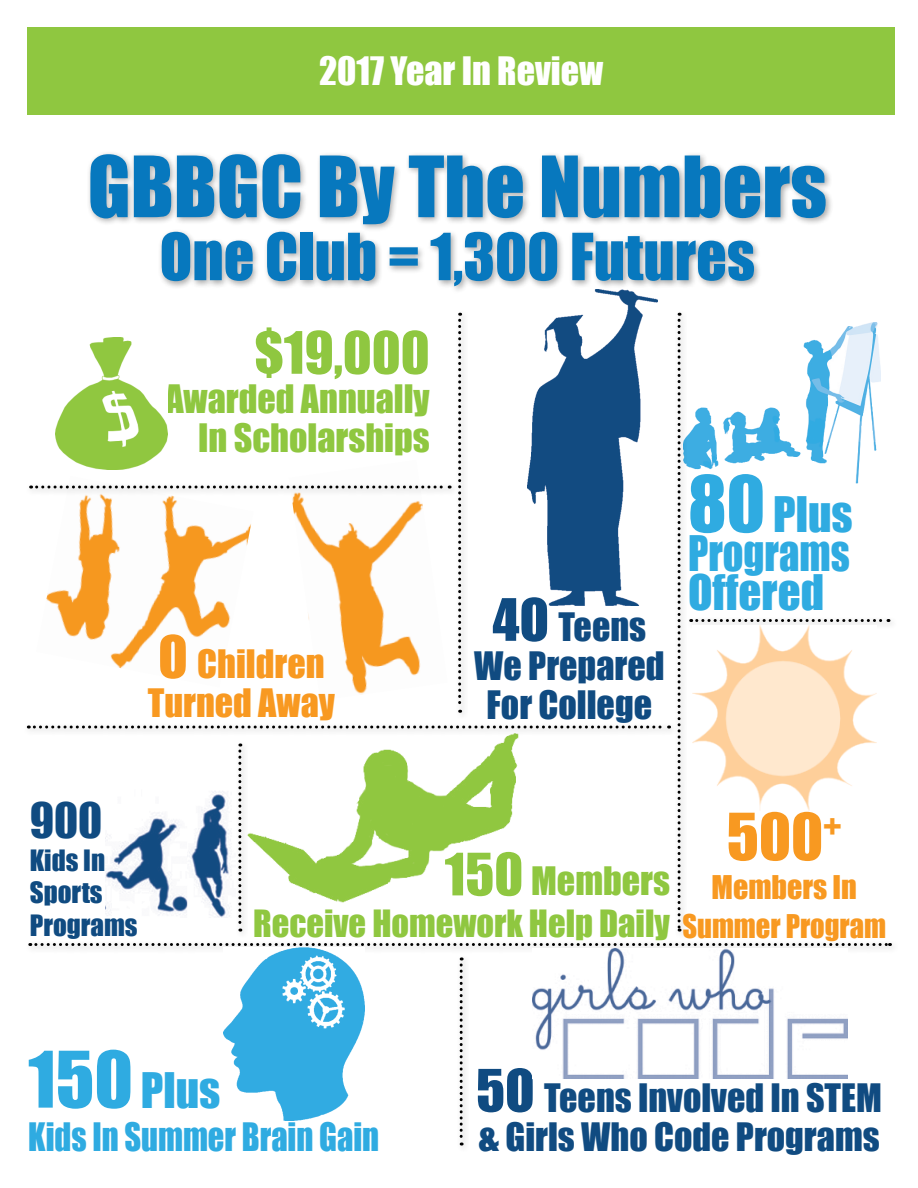
<style>
.page{position:relative;width:918px;height:1188px;background:#fff}
.page>*{position:absolute;margin:0;border:0;box-sizing:border-box;transform-origin:0 0}
.t1{font:78px "Impact";color:#0778be}
.t2{font:60px "Impact";color:#0778be}
.t3{font:60px "Impact";color:#f89921}
.t4{font:54px "Impact";color:#8fc740}
.t5{font:45px/39px "Impact";color:#2fabe1;text-align:justify}
.t6{font:45px "Impact";color:#104b81}
.t7{font:36px/39px "Impact";color:#104b81}
.t8{font:36px/39px "Impact";color:#8fc740;text-align:right}
.t9{font:36px "Impact";color:#2fabe1;scale:.9 1}
.t10{font:36px/39px "Impact";color:#f89921}
.t11{font:36px "Impact";color:#fff}
.t12{font:34.5px "Impact";color:#8fc740}
.t13{font:30px/39px "Impact";color:#f89921;text-align:center}
.t14{font:27px/32.4px "Impact";color:#104b81}
.s1{font-size:54px}
.s2{font-size:72px}
</style>
<div class="page">
<img style="left:249px;top:736px;width:270px;height:166px">
<img style="left:689px;top:322px;width:191px;height:162px">
<img style="left:46px;top:496px;width:205px;height:173px">
<img style="left:292px;top:496px;width:131px;height:199px">
<img style="left:106px;top:791px;width:125px;height:127px">
<div style="left:25px;top:940px;width:873px;height:14px;background:#fafafa"></div>
<svg style="left:30px;top:943px;width:860px;height:3px"></svg>
<div style="left:23px;top:722px;width:655px;height:14px;background:#f9f9f9"></div>
<svg style="left:28px;top:726px;width:642px;height:3px"></svg>
<div style="left:26px;top:482px;width:432px;height:14px;background:#f7f7f7"></div>
<svg style="left:31px;top:486px;width:419px;height:3px"></svg>
<div style="left:455px;top:309px;width:14px;height:411px;background:#f8f8f8"></div>
<svg style="left:458px;top:313px;width:3px;height:400px"></svg>
<div style="left:674px;top:309px;width:15px;height:630px;background:#f9f9f9"></div>
<svg style="left:678px;top:313px;width:3px;height:619px"></svg>
<div style="left:235px;top:740px;width:14px;height:200px;background:#f8f8f8"></div>
<svg style="left:238px;top:744px;width:3px;height:188px"></svg>
<div style="left:456px;top:954px;width:15px;height:199px;background:#fafafa"></div>
<svg style="left:460px;top:957px;width:3px;height:189px"></svg>
<div style="left:686px;top:616px;width:211px;height:14px;background:#fafafa"></div>
<svg style="left:691px;top:619px;width:198px;height:3px"></svg>
<div style="left:86px;top:151px;width:748px;height:143px;background:#000;opacity:.33"></div>
<img style="left:528px;top:289px;width:129px;height:317px">
<img style="left:223px;top:948px;width:141px;height:172px">
<img style="left:692px;top:626px;width:184px;height:184px">
<img style="left:533px;top:949px;width:315px;height:129px">
<img style="left:55px;top:338px;width:113px;height:131px">
<div style="left:28px;top:27px;width:867px;height:87px;background:#8fc740"></div>
<p class="t11" style="left:319px;top:43px;width:286px">2017 Year In Review</p>
<h1 class="t1" style="left:88px;top:126px;width:741px">GBBGC By The Numbers</h1>
<h2 class="t2" style="left:160px;top:210px;width:597px">One Club = 1,300 Futures</h2>
<h3 class="t4" style="left:254px;top:311px;width:177px">$19,000</h3>
<p class="t8" style="left:165px;top:378px;width:266px">Awarded Annually<br>In Scholarships</p>
<p class="t10" style="left:148px;top:643px;width:189px"><span class="s1">O</span> Children<br>Turned Away</p>
<p class="t7" style="left:474px;top:606px;width:192px;text-align:center"><span class="s1">4O</span> Teens<br>We Prepared<br>For College</p>
<p class="t5" style="left:688px;top:494px;width:166px"><span class="s2">80</span> Plus Programs Offered</p>
<p class="t6" style="left:30px;top:786px;width:74px">900</p>
<p class="t14" style="left:30px;top:843px;width:109px">Kids In<br>Sports<br>Programs</p>
<p class="t8" style="left:445px;top:861px;width:227px"><span class="s1">150</span> Members</p>
<p class="t12" style="left:253px;top:897px;width:418px">Receive Homework Help Daily</p>
<h2 class="t3" style="left:727px;top:790px;width:117px">500<sup>+</sup></h2>
<p class="t13" style="left:682px;top:867px;width:205px">Members In<br>Summer Program</p>
<p class="t5" style="left:28px;top:1069px;width:194px"><span class="s2">150</span> Plus</p>
<p class="t9" style="left:28px;top:1109px;width:391px">Kids In Summer Brain Gain</p>
<p class="t7" style="left:476px;top:1077px;width:407px"><span class="s1">5O</span> Teens Involved In STEM &amp; Girls Who Code Programs</p>
</div>
